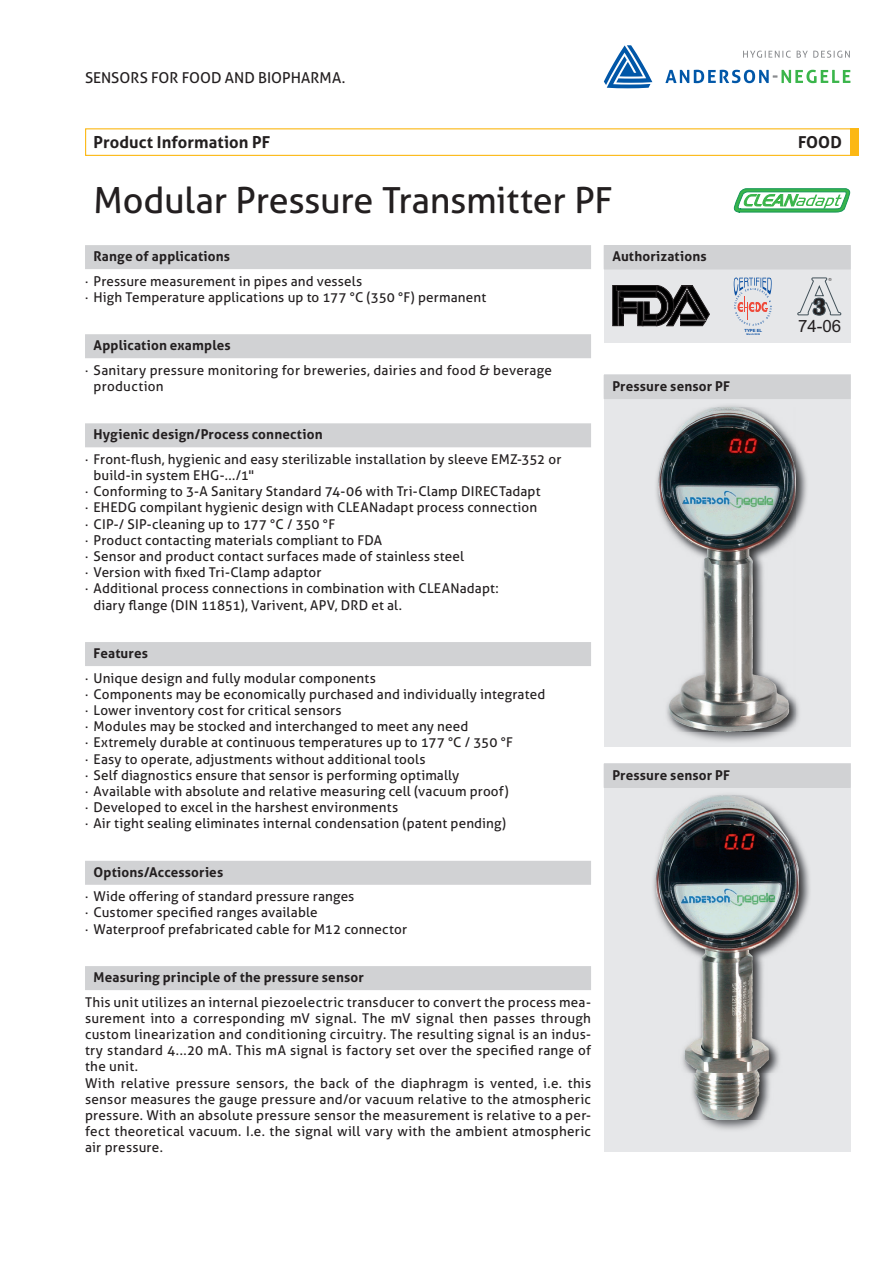
<style>
.page{position:relative;width:893px;height:1263px;background:#fff}
.page>*{position:absolute;margin:0;border:0;box-sizing:border-box;transform-origin:0 0}
.t1{font:36px "Aller";letter-spacing:-.01em;color:#231f20}
.t2{font:16.95px "Arial";color:#231f20}
.t3{font:700 16.5px "Aller";letter-spacing:.005em;color:#231f20}
.t4{font:15px "Aller";color:#231f20}
.t5{font:13.5px/16.2px "Aller";letter-spacing:.015em;color:#231f20}
.t6{font:700 13.5px "Aller";letter-spacing:.01em;color:#231f20}
.t7{font:700 4.35px "Helvetica Neue LT Pro";color:#0a4fa2}
.t8{font:700 2.4px "Helvetica Neue LT Pro";color:#0a4fa2}
</style>
<div class="page">
<svg style="left:743px;top:51px;width:48px;height:7px"></svg>
<svg style="left:797px;top:51px;width:53px;height:7px"></svg>
<svg style="left:665px;top:70px;width:185px;height:13px"></svg>
<svg style="left:604px;top:45px;width:48px;height:43px"></svg>
<div style="left:850px;top:128px;width:9px;height:28px;background:#fcb814"></div>
<div style="left:85px;top:128px;width:774px;height:28px;border:1px solid #fcb814"></div>
<div style="left:85px;top:245px;width:506px;height:24px;background:#d1d2d4"></div>
<div style="left:85px;top:334px;width:506px;height:24px;background:#d1d2d4"></div>
<div style="left:85px;top:423px;width:506px;height:24px;background:#d1d2d4"></div>
<div style="left:85px;top:642px;width:506px;height:24px;background:#d1d2d4"></div>
<div style="left:85px;top:861px;width:506px;height:24px;background:#d1d2d4"></div>
<div style="left:85px;top:966px;width:506px;height:24px;background:#d1d2d4"></div>
<svg style="left:734px;top:189px;width:116px;height:23px"></svg>
<div style="left:604px;top:245px;width:246px;height:97px;background:#e6e7e9"></div>
<div style="left:604px;top:245px;width:246px;height:24px;background:#d1d2d4"></div>
<div style="left:604px;top:375px;width:246px;height:372px;background:#e6e7e9"></div>
<div style="left:604px;top:375px;width:246px;height:24px;background:#d1d2d4"></div>
<div style="left:613px;top:285px;width:4px;height:41px;border:1px solid #231f20"></div>
<div style="left:616px;top:285px;width:41px;height:6px;background:#000"></div>
<div style="left:616px;top:285px;width:41px;height:6px;border:1px solid #231f20"></div>
<svg style="left:619px;top:292px;width:4px;height:15px"></svg>
<div style="left:619px;top:308px;width:4px;height:18px;border:1px solid #231f20"></div>
<svg style="left:621px;top:302px;width:15px;height:5px"></svg>
<svg style="left:622px;top:308px;width:14px;height:6px"></svg>
<div style="left:620px;top:292px;width:37px;height:5px;background:#000"></div>
<div style="left:620px;top:292px;width:38px;height:5px;border:1px solid #231f20"></div>
<div style="left:638px;top:302px;width:5px;height:24px;background:#000;border:1px solid #231f20"></div>
<svg style="left:642px;top:285px;width:67px;height:41px"></svg>
<svg style="left:734px;top:278px;width:38px;height:48px"></svg>
<svg style="left:797px;top:277px;width:44px;height:39px"></svg>
<img style="left:678px;top:405px;width:110px;height:337px">
<img style="left:656px;top:448px;width:151px;height:275px">
<img style="left:658px;top:407px;width:138px;height:324px">
<div style="left:604px;top:763px;width:246px;height:389px;background:#e6e7e9"></div>
<div style="left:604px;top:763px;width:246px;height:24px;background:#dbdcde"></div>
<div style="left:604px;top:764px;width:246px;height:24px;background:#d1d2d4"></div>
<img style="left:652px;top:840px;width:159px;height:88px">
<img style="left:655px;top:796px;width:144px;height:324px">
<p class="t4" style="left:85px;top:69px;width:262px">SENSORS FOR FOOD AND BIOPHARMA.</p>
<p class="t3" style="left:94px;top:132px;width:178px">Product Information PF</p>
<h1 class="t1" style="left:94px;top:178px;width:521px">Modular Pressure Transmitter PF</h1>
<p class="t6" style="left:94px;top:248px;width:138px">Range of applications</p>
<p class="t5" style="left:85px;top:273px;width:403px">· Pressure measurement in pipes and vessels<br>· High Temperature applications up to 177 °C (350 °F) permanent</p>
<p class="t6" style="left:94px;top:337px;width:139px">Application examples</p>
<p class="t5" style="left:94px;top:362px;width:460px;text-indent:-9px">· Sanitary pressure monitoring for breweries, dairies and food &amp; beverage production</p>
<p class="t6" style="left:94px;top:426px;width:231px">Hygienic design/Process connection</p>
<p class="t5" style="left:85px;top:451px;width:478px">· Front-flush, hygienic and easy sterilizable installation by sleeve EMZ-352 or</p>
<p class="t5" style="left:94px;top:467px;width:162px">build-in system EHG-.../1"</p>
<p class="t5" style="left:85px;top:483px;width:457px">· Conforming to 3-A Sanitary Standard 74-06 with Tri-Clamp DIRECTadapt</p>
<p class="t5" style="left:85px;top:499px;width:454px">· EHEDG compilant hygienic design with CLEANadapt process connection</p>
<p class="t5" style="left:85px;top:516px;width:252px">· CIP-/ SIP-cleaning up to 177 °C / 350 °F</p>
<p class="t5" style="left:85px;top:532px;width:299px">· Product contacting materials compliant to FDA</p>
<p class="t5" style="left:85px;top:548px;width:381px">· Sensor and product contact surfaces made of stainless steel</p>
<p class="t5" style="left:85px;top:564px;width:238px">· Version with fixed Tri-Clamp adaptor</p>
<p class="t5" style="left:85px;top:580px;width:415px">· Additional process connections in combination with CLEANadapt:</p>
<p class="t5" style="left:94px;top:597px;width:310px">diary flange (DIN 11851), Varivent, APV, DRD et al.</p>
<p class="t6" style="left:94px;top:645px;width:56px">Features</p>
<p class="t5" style="left:85px;top:670px;width:462px">· Unique design and fully modular components<br>· Components may be economically purchased and individually integrated · Lower inventory cost for critical sensors<br>· Modules may be stocked and interchanged to meet any need<br>· Extremely durable at continuous temperatures up to 177 °C / 350 °F<br>· Easy to operate, adjustments without additional tools<br>· Self diagnostics ensure that sensor is performing optimally<br>· Available with absolute and relative measuring cell (vacuum proof)<br>· Developed to excel in the harshest environments<br>· Air tight sealing eliminates internal condensation (patent pending)</p>
<p class="t6" style="left:94px;top:864px;width:131px">Options/Accessories</p>
<p class="t5" style="left:85px;top:888px;width:323px">· Wide offering of standard pressure ranges<br>· Customer specified ranges available<br>· Waterproof prefabricated cable for M12 connector</p>
<p class="t6" style="left:94px;top:969px;width:272px">Measuring principle of the pressure sensor</p>
<p class="t5" style="left:85px;top:994px;width:508px">This unit utilizes an internal piezoelectric transducer to convert the process mea&shy;surement into a corresponding mV signal. The mV signal then passes through custom linearization and conditioning circuitry. The resulting signal is an indus&shy;try standard 4...20 mA. This mA signal is factory set over the specified range of the unit.<br>With relative pressure sensors, the back of the diaphragm is vented, i.e. this sensor measures the gauge pressure and/or vacuum relative to the atmospheric pressure. With an absolute pressure sensor the measurement is relative to a per&shy;fect theoretical vacuum. I.e. the signal will vary with the ambient atmospheric air pressure.</p>
<p class="t6" style="left:612px;top:248px;width:96px">Authorizations</p>
<p class="t7" style="left:744px;top:328px;width:19px">TYPE EL</p>
<p class="t8" style="left:746px;top:333px;width:15px">March 2006</p>
<p class="t6" style="left:612px;top:378px;width:119px">Pressure sensor PF</p>
<p class="t6" style="left:612px;top:766px;width:119px">Pressure sensor PF</p>
<p class="t3" style="left:798px;top:132px;width:45px">FOOD</p>
<p class="t2" style="left:798px;top:315px;width:45px">74-06</p>
</div>
